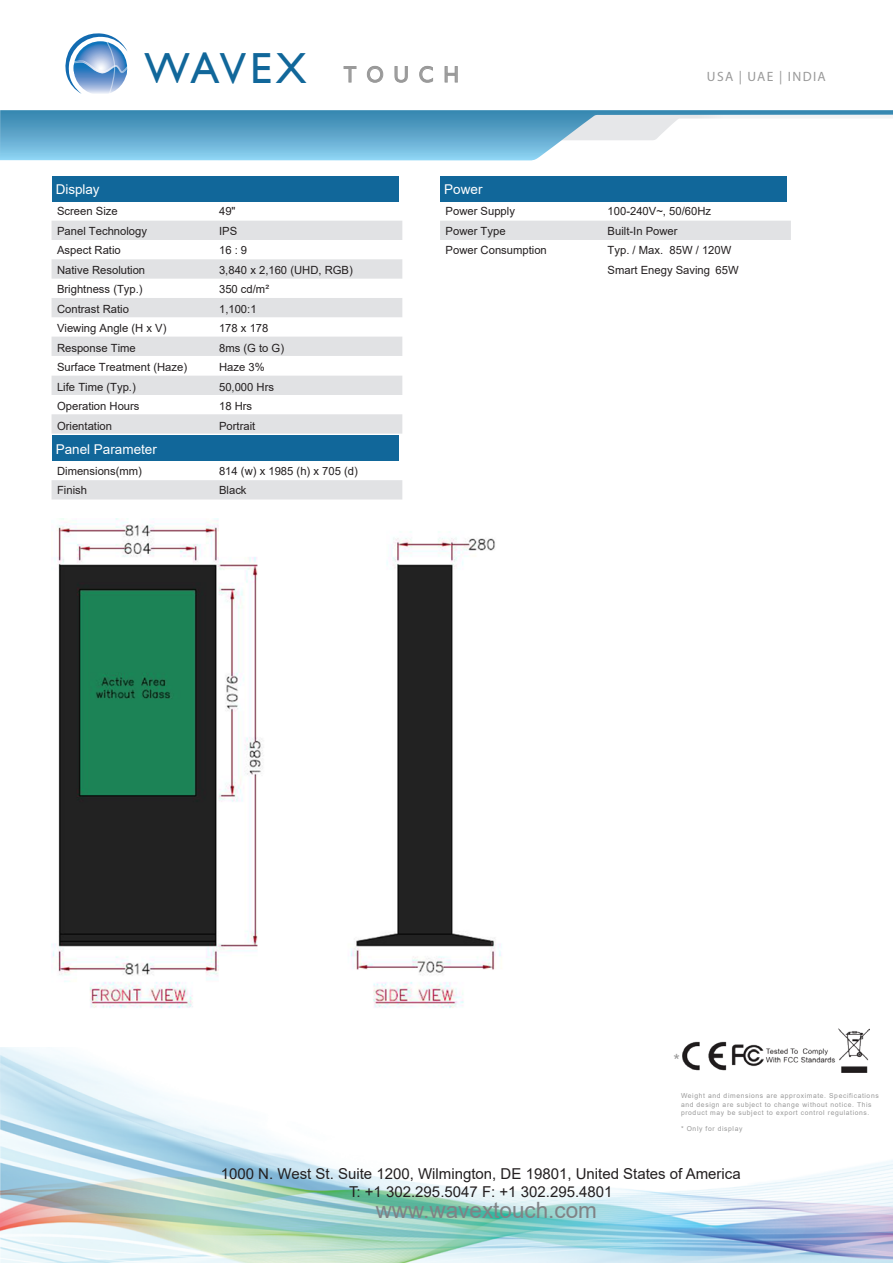
<style>
.page{position:relative;width:893px;height:1263px;background:#fff}
.page>*{position:absolute;margin:0;border:0;box-sizing:border-box;transform-origin:0 0}
.t1{font:43.5px "Gill Sans";letter-spacing:.05em;color:#11679a}
.t2{font:22.5px "Arial";color:#808285}
.t3{font:16.5px "Arial";color:#999}
.t4{font:15px/18px "Arial";color:#231f20;text-align:center}
.t5{font:13.5px "Arial";color:#fff}
.t6{font:13.5px "Myriad Pro";letter-spacing:.1em;color:#999}
.t7{font:11.25px/19.5px "Arial";color:#231f20}
.t8{font:6.75px/8.1px "Arial";letter-spacing:.09em;color:#999}
.s1{font-size:22.8px;color:#999}
</style>
<div class="page">
<svg style="left:52px;top:221px;width:350px;height:213px;fill:#e1e2e4"></svg>
<img style="left:0;top:1048px;width:893px;height:215px">
<svg style="left:344px;top:66px;width:12px;height:16px"></svg>
<svg style="left:367px;top:66px;width:16px;height:17px"></svg>
<svg style="left:395px;top:66px;width:13px;height:17px"></svg>
<svg style="left:419px;top:66px;width:14px;height:17px"></svg>
<svg style="left:445px;top:66px;width:13px;height:16px"></svg>
<svg style="left:65px;top:33px;width:63px;height:61px"></svg>
<svg style="left:0;top:110px;width:893px;height:50px"></svg>
<div style="left:52px;top:176px;width:346px;height:26px;background:#11679a"></div>
<img style="left:682px;top:1028px;width:187px;height:44px">
<div style="left:440px;top:221px;width:351px;height:19px;background:#e1e2e4"></div>
<div style="left:440px;top:176px;width:347px;height:26px;background:#11679a"></div>
<div style="left:52px;top:480px;width:350px;height:19px;background:#e1e2e4"></div>
<div style="left:52px;top:436px;width:346px;height:25px;background:#11679a"></div>
<img style="left:51px;top:518px;width:451px;height:490px">
<p class="t5" style="left:56px;top:180px;width:45px">Display</p>
<h1 class="t1" style="left:145px;top:43px;width:316px">WAVEX <span class="s1">T O U C H</span></h1>
<p class="t5" style="left:444px;top:180px;width:40px">Power</p>
<p class="t6" style="left:707px;top:68px;width:120px">USA | UAE | INDIA</p>
<p class="t7" style="left:57px;top:201px;width:62px">Screen Size</p>
<p class="t7" style="left:219px;top:201px;width:18px">49"</p>
<p class="t7" style="left:57px;top:221px;width:92px">Panel Technology</p>
<p class="t7" style="left:219px;top:221px;width:20px">IPS</p>
<p class="t7" style="left:57px;top:240px;width:65px">Aspect Ratio</p>
<p class="t7" style="left:219px;top:240px;width:30px">16 : 9</p>
<p class="t7" style="left:57px;top:260px;width:90px">Native Resolution</p>
<p class="t7" style="left:219px;top:260px;width:135px">3,840 x 2,160 (UHD, RGB)</p>
<p class="t7" style="left:57px;top:279px;width:87px">Brightness (Typ.)</p>
<p class="t7" style="left:219px;top:279px;width:52px">350 cd/m²</p>
<p class="t7" style="left:57px;top:299px;width:73px">Contrast Ratio</p>
<p class="t7" style="left:219px;top:299px;width:39px">1,100:1</p>
<p class="t7" style="left:57px;top:318px;width:111px">Viewing Angle (H x V)</p>
<p class="t7" style="left:219px;top:318px;width:51px">178 x 178</p>
<p class="t7" style="left:57px;top:338px;width:80px">Response Time</p>
<p class="t7" style="left:219px;top:338px;width:67px">8ms (G to G)</p>
<p class="t7" style="left:57px;top:357px;width:132px">Surface Treatment (Haze)</p>
<p class="t7" style="left:219px;top:357px;width:47px">Haze 3%</p>
<p class="t7" style="left:57px;top:377px;width:80px">Life Time (Typ.)</p>
<p class="t7" style="left:219px;top:377px;width:57px">50,000 Hrs</p>
<p class="t7" style="left:57px;top:396px;width:84px">Operation Hours</p>
<p class="t7" style="left:219px;top:396px;width:35px">18 Hrs</p>
<p class="t7" style="left:57px;top:416px;width:57px">Orientation</p>
<p class="t7" style="left:219px;top:416px;width:38px">Portrait</p>
<p class="t5" style="left:56px;top:439px;width:103px">Panel Parameter</p>
<p class="t7" style="left:57px;top:461px;width:86px">Dimensions(mm)</p>
<p class="t7" style="left:219px;top:461px;width:140px">814 (w) x 1985 (h) x 705 (d)</p>
<p class="t7" style="left:57px;top:480px;width:32px">Finish</p>
<p class="t7" style="left:219px;top:480px;width:29px">Black</p>
<p class="t7" style="left:446px;top:201px;width:71px">Power Supply</p>
<p class="t7" style="left:608px;top:201px;width:105px">100-240V~, 50/60Hz</p>
<p class="t7" style="left:446px;top:221px;width:62px">Power Type</p>
<p class="t7" style="left:608px;top:221px;width:72px">Built-In Power</p>
<p class="t7" style="left:446px;top:240px;width:103px">Power Consumption</p>
<p class="t7" style="left:608px;top:240px;width:133px">Typ. / Max. 85W / 120W<br>Smart Enegy Saving 65W</p>
<h3 class="t3" style="left:674px;top:1048px;width:8px">*</h3>
<p class="t8" style="left:681px;top:1092px;width:199px">Weight and dimensions are approximate. Specifications and design are subject to change without notice. This product may be subject to export control regulations.</p>
<p class="t8" style="left:681px;top:1124px;width:63px">* Only for display</p>
<h3 class="t4" style="left:221px;top:1165px;width:521px">1000 N. West St. Suite 1200, Wilmington, DE 19801, United States of America<br>T: +1 302.295.5047 F: +1 302.295.4801</h3>
<h2 class="t2" style="left:376px;top:1194px;width:223px">www.wavextouch.com</h2>
</div>
